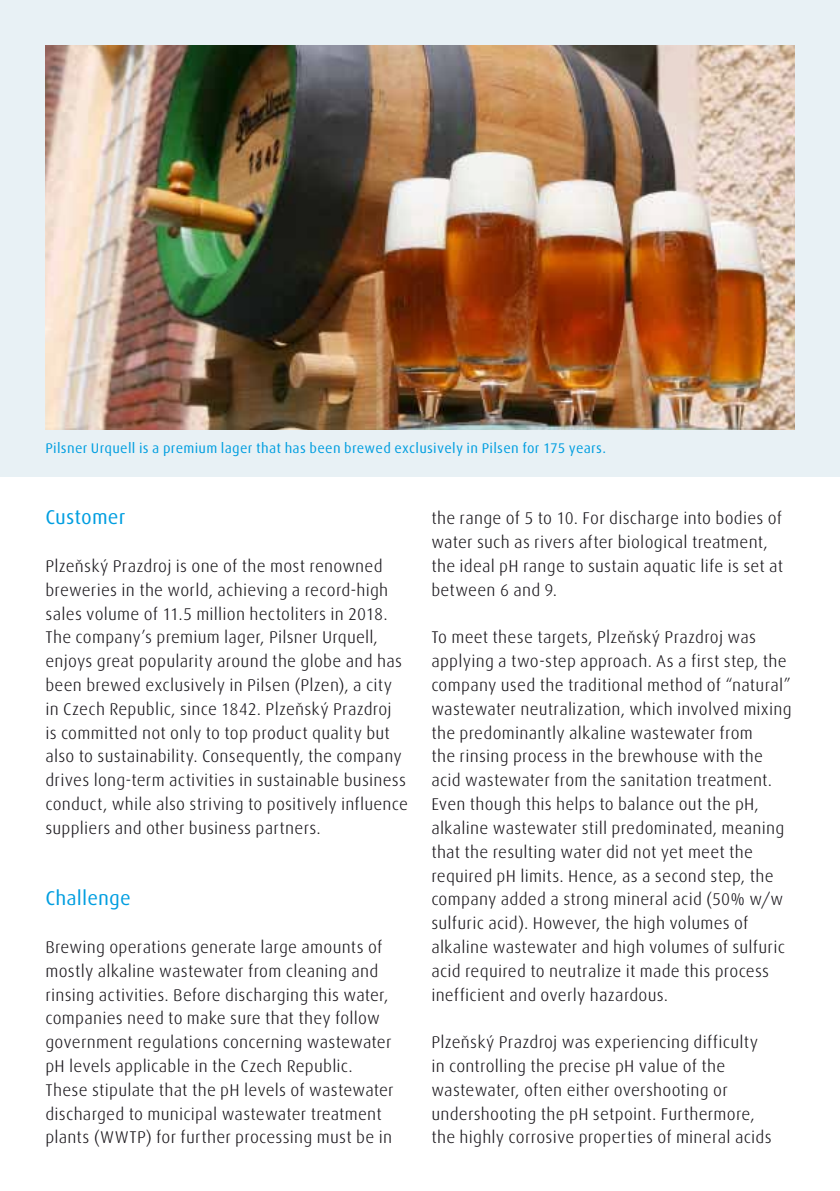
<style>
.page{position:relative;width:840px;height:1191px;background:#fff}
.page>*{position:absolute;margin:0;border:0;box-sizing:border-box;transform-origin:0 0}
.t1{font:20px "Linde Dax Global";letter-spacing:.005em;color:#009ee0}
.t2{font:300 17px/23.8px "Linde Dax Global";letter-spacing:.01em;color:#1a171c}
.t3{font:14px "Linde Dax Global";letter-spacing:.02em;color:#009ee0}
</style>
<div class="page">
<div style="left:0;top:0;width:839px;height:477px;background:#e8f1f5"></div>
<img style="left:45px;top:45px;width:749px;height:384px">
<p class="t3" style="left:45px;top:440px;width:562px">Pilsner Urquell is a premium lager that has been brewed exclusively in Pilsen for 175 years.</p>
<p class="t1" style="left:45px;top:506px;width:81px">Customer</p>
<p class="t2" style="left:45px;top:554px;width:364px">Plzeňský Prazdroj is one of the most renowned breweries in the world, achieving a record-high sales volume of 11.5 million hectoliters in 2018.<br>The company’s premium lager, Pilsner Urquell, enjoys great popularity around the globe and has been brewed exclusively in Pilsen (Plzen), a city in Czech Republic, since 1842. Plzeňský Prazdroj<br>is committed not only to top product quality but also to sustainability. Consequently, the company drives long-term activities in sustainable business conduct, while also striving to positively influence suppliers and other business partners.</p>
<p class="t1" style="left:45px;top:886px;width:87px">Challenge</p>
<p class="t2" style="left:45px;top:935px;width:349px">Brewing operations generate large amounts of mostly alkaline wastewater from cleaning and rinsing activities. Before discharging this water, companies need to make sure that they follow government regulations concerning wastewater pH levels applicable in the Czech Republic.<br>These stipulate that the pH levels of wastewater discharged to municipal wastewater treatment plants (WWTP) for further processing must be in</p>
<p class="t2" style="left:431px;top:506px;width:353px">the range of 5 to 10. For discharge into bodies of water such as rivers after biological treatment, the ideal pH range to sustain aquatic life is set at between 6 and 9.</p>
<p class="t2" style="left:431px;top:625px;width:362px">To meet these targets, Plzeňský Prazdroj was applying a two-step approach. As a first step, the company used the traditional method of “natural” wastewater neutralization, which involved mixing the predominantly alkaline wastewater from<br>the rinsing process in the brewhouse with the acid wastewater from the sanitation treatment.<br>Even though this helps to balance out the pH, alkaline wastewater still predominated, meaning that the resulting water did not yet meet the required pH limits. Hence, as a second step, the company added a strong mineral acid (50% w/w sulfuric acid). However, the high volumes of alkaline wastewater and high volumes of sulfuric acid required to neutralize it made this process inefficient and overly hazardous.</p>
<p class="t2" style="left:431px;top:1030px;width:342px">Plzeňský Prazdroj was experiencing difficulty in controlling the precise pH value of the wastewater, often either overshooting or undershooting the pH setpoint. Furthermore, the highly corrosive properties of mineral acids</p>
</div>
